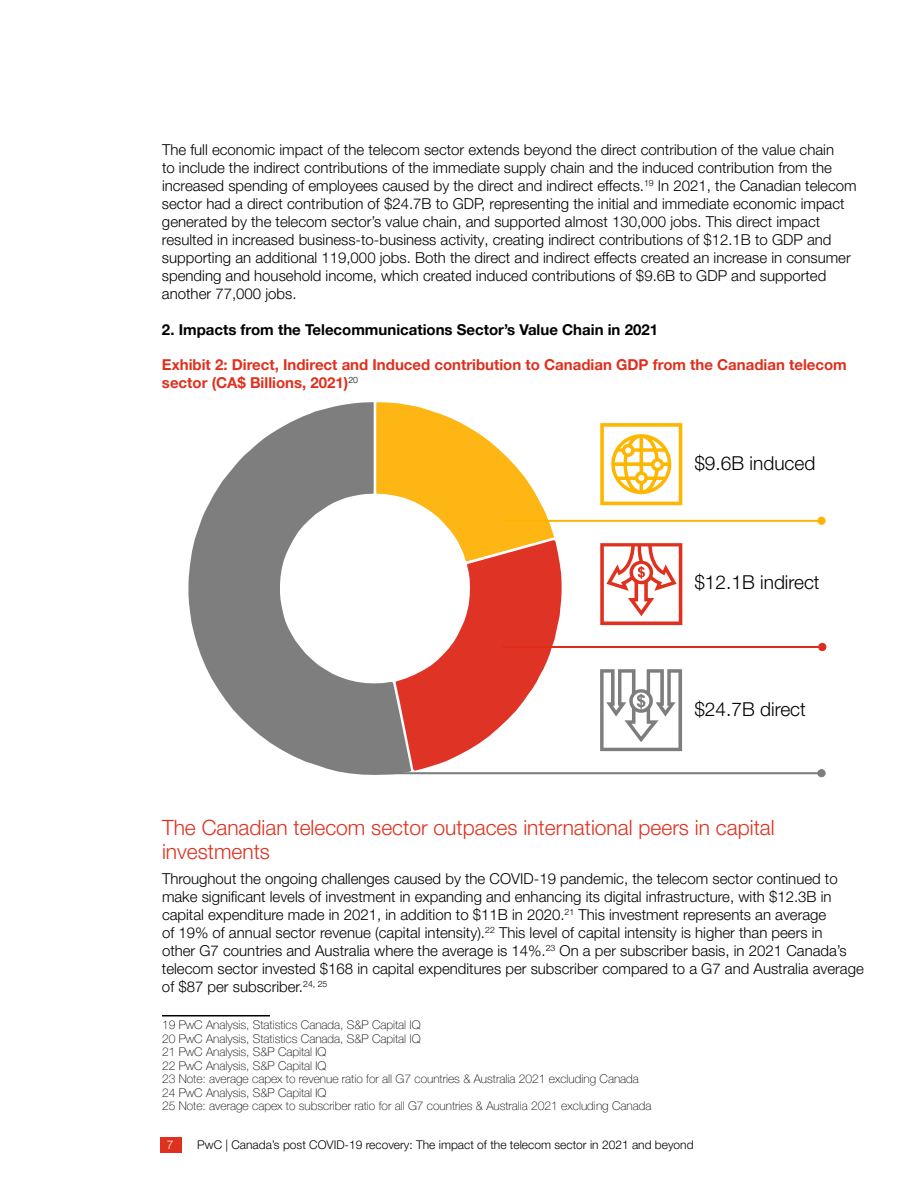
<style>
.page{position:relative;width:918px;height:1188px;background:#fff}
.page>*{position:absolute;margin:0;border:0;box-sizing:border-box;transform-origin:0 0}
.t1{font:300 21px/24px "Helvetica Neue LT Pro";color:#e0301e}
.t2{font:300 19.05px "Helvetica Neue LT Pro";color:#000}
.t3{font:300 15px/18px "Helvetica Neue LT Pro";color:#000}
.t4{font:700 15px/18px "Helvetica Neue LT Pro";color:#e0301e}
.t5{font:700 15px "Helvetica Neue LT Pro";color:#000}
.t6{font:100 12px/13.5px "Helvetica Neue LT Pro";color:#000}
.t7{font:300 12px "Helvetica Neue LT Pro";color:#000}
.t8{font:300 12px "Helvetica Neue LT Pro";color:#fff}
</style>
<div class="page">
<div style="left:160px;top:1137px;width:22px;height:15px;background:#e0301e"></div>
<hr style="left:162px;top:1015px;width:108px;height:1px;background:#000">
<svg style="left:188px;top:402px;width:184px;height:373px;fill:#7e7e7e"></svg>
<svg style="left:372px;top:402px;width:455px;height:376px"></svg>
<p class="t3" style="left:162px;top:141px;width:696px">The full economic impact of the telecom sector extends beyond the direct contribution of the value chain<br>to include the indirect contributions of the immediate supply chain and the induced contribution from the increased spending of employees caused by the direct and indirect effects.<sup>19</sup> In 2021, the Canadian telecom sector had a direct contribution of $24.7B to GDP, representing the initial and immediate economic impact generated by the telecom sector’s value chain, and supported almost 130,000 jobs. This direct impact resulted in increased business-to-business activity, creating indirect contributions of $12.1B to GDP and supporting an additional 119,000 jobs. Both the direct and indirect effects created an increase in consumer spending and household income, which created induced contributions of $9.6B to GDP and supported another 77,000 jobs.</p>
<p class="t5" style="left:162px;top:320px;width:498px">2. Impacts from the Telecommunications Sector’s Value Chain in 2021</p>
<p class="t4" style="left:162px;top:355px;width:686px">Exhibit 2: Direct, Indirect and Induced contribution to Canadian GDP from the Canadian telecom sector (CA$ Billions, 2021)<sup>20</sup></p>
<p class="t2" style="left:694px;top:452px;width:123px">$9.6B induced</p>
<p class="t2" style="left:694px;top:570px;width:127px">$12.1B indirect</p>
<p class="t2" style="left:694px;top:698px;width:113px">$24.7B direct</p>
<h1 class="t1" style="left:162px;top:815px;width:614px">The Canadian telecom sector outpaces international peers in capital investments</h1>
<p class="t3" style="left:162px;top:869px;width:703px">Throughout the ongoing challenges caused by the COVID-19 pandemic, the telecom sector continued to make significant levels of investment in expanding and enhancing its digital infrastructure, with $12.3B in capital expenditure made in 2021, in addition to $11B in 2020.<sup>21</sup> This investment represents an average<br>of 19% of annual sector revenue (capital intensity).<sup>22</sup> This level of capital intensity is higher than peers in<br>other G7 countries and Australia where the average is 14%.<sup>23</sup> On a per subscriber basis, in 2021 Canada’s telecom sector invested $168 in capital expenditures per subscriber compared to a G7 and Australia average of $87 per subscriber.<sup>24,</sup> <sup>25</sup></p>
<p class="t6" style="left:162px;top:1018px;width:491px">19 PwC Analysis, Statistics Canada, S&amp;P Capital IQ<br>20 PwC Analysis, Statistics Canada, S&amp;P Capital IQ<br>21 PwC Analysis, S&amp;P Capital IQ<br>22 PwC Analysis, S&amp;P Capital IQ<br>23 Note: average capex to revenue ratio for all G7 countries &amp; Australia 2021 excluding Canada 24 PwC Analysis, S&amp;P Capital IQ<br>25 Note: average capex to subscriber ratio for all G7 countries &amp; Australia 2021 excluding Canada</p>
<p class="t8" style="left:167px;top:1137px;width:8px">7</p>
<p class="t7" style="left:197px;top:1137px;width:498px">PwC | Canada’s post COVID-19 recovery: The impact of the telecom sector in 2021 and beyond</p>
</div>
